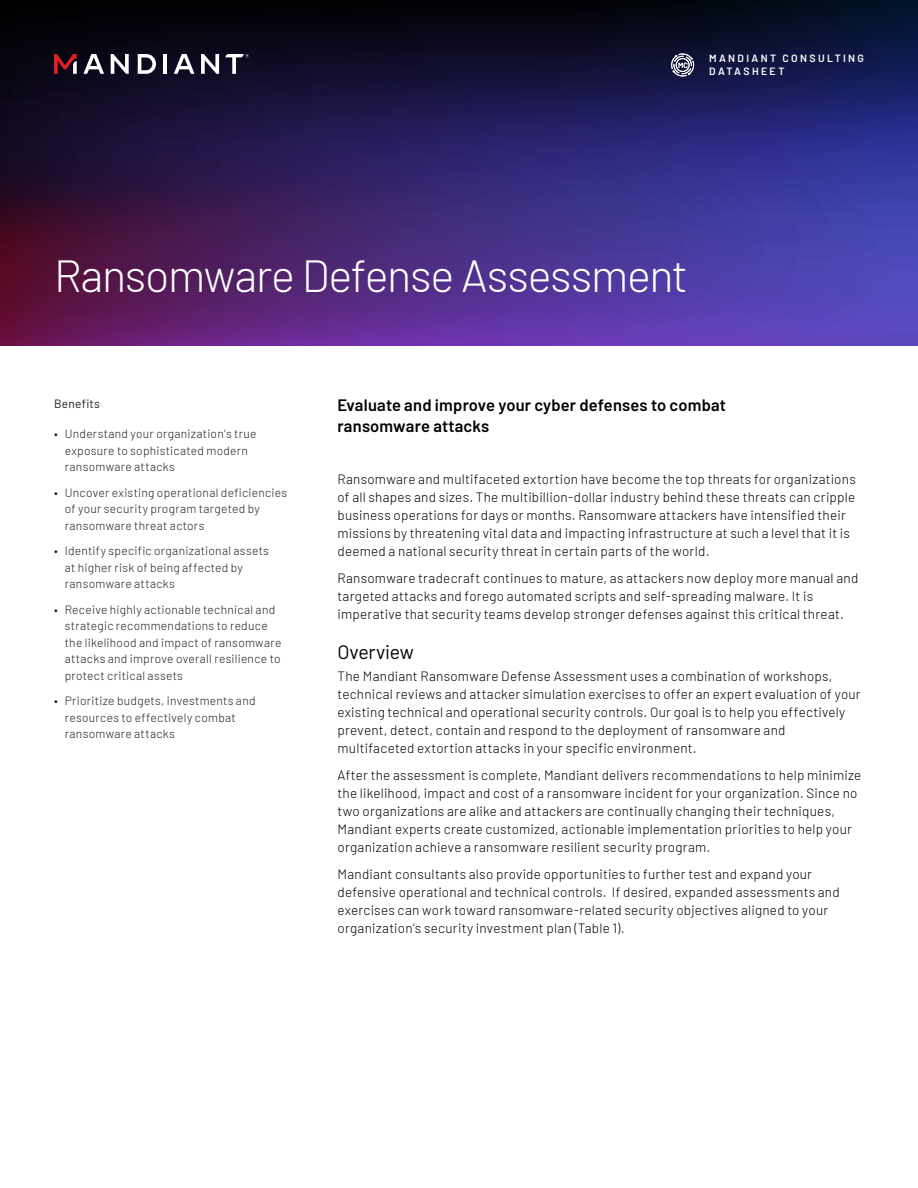
<style>
.page{position:relative;width:918px;height:1188px;background:#fff}
.page>*{position:absolute;margin:0;border:0;box-sizing:border-box;transform-origin:0 0}
.Headline{font:300 45px "Barlow";letter-spacing:-.025em;color:#fff}
.Subhead_L1{font:19.5px "Barlow";letter-spacing:-.015em;color:#000}
.Subtitle{font:600 16.5px/21px "Barlow";letter-spacing:.01em;color:#000}
.Body{font:300 13.5px/18px "Barlow";letter-spacing:.02em;color:#000}
.t1{font:300 12px/16.5px "Barlow";letter-spacing:.025em;color:#231f20}
.Sidebar_Headline{font:12px "Barlow";letter-spacing:.02em;color:#231f20}
.Running_Head_White{font:600 10.5px "Barlow";letter-spacing:.225em;color:#fff}
.t2{font:500 7.5px "Barlow";color:#fff}
.s1{font-weight:400}
</style>
<div class="page">
<svg style="left:0;top:0;width:918px;height:346px;background:#31205f"></svg>
<svg style="left:83px;top:54px;width:21px;height:20px"></svg>
<svg style="left:111px;top:54px;width:18px;height:20px"></svg>
<svg style="left:138px;top:54px;width:18px;height:20px"></svg>
<hr style="left:164px;top:54px;width:3px;height:20px;background:#fff">
<svg style="left:174px;top:54px;width:20px;height:20px"></svg>
<svg style="left:201px;top:54px;width:18px;height:20px"></svg>
<svg style="left:225px;top:54px;width:24px;height:20px"></svg>
<svg style="left:54px;top:54px;width:23px;height:20px"></svg>
<svg style="left:671px;top:54px;width:23px;height:22px"></svg>
<p class="t2" style="left:678px;top:60px;width:11px">MC</p>
<p class="Running_Head_White" style="left:709px;top:50px;width:156px">MANDIANT CONSULTING</p>
<p class="Running_Head_White" style="left:709px;top:63px;width:77px">DATASHEET</p>
<p class="Headline" style="left:54px;top:243px;width:636px">Ransomware Defense Assessment</p>
<p class="Sidebar_Headline" style="left:54px;top:395px;width:48px">Benefits</p>
<p class="t1" style="left:65px;top:425px;width:193px;text-indent:-11px"><span class="s1">•</span> Understand your organization’s true exposure to sophisticated modern ransomware attacks</p>
<p class="t1" style="left:65px;top:483px;width:224px;text-indent:-11px"><span class="s1">•</span> Uncover existing operational deficiencies of your security program targeted by ransomware threat actors</p>
<p class="t1" style="left:65px;top:542px;width:206px;text-indent:-11px"><span class="s1">•</span> Identify specific organizational assets at higher risk of being affected by ransomware attacks</p>
<p class="t1" style="left:65px;top:600px;width:218px;text-indent:-11px"><span class="s1">•</span> Receive highly actionable technical and strategic recommendations to reduce the likelihood and impact of ransomware attacks and improve overall resilience to protect critical assets</p>
<p class="t1" style="left:65px;top:692px;width:192px;text-indent:-11px"><span class="s1">•</span> Prioritize budgets, investments and resources to effectively combat ransomware attacks</p>
<p class="Subtitle" style="left:338px;top:394px;width:390px">Evaluate and improve your cyber defenses to combat ransomware attacks</p>
<p class="Body" style="left:338px;top:469px;width:520px">Ransomware and multifaceted extortion have become the top threats for organizations of all shapes and sizes. The multibillion-dollar industry behind these threats can cripple business operations for days or months. Ransomware attackers have intensified their missions by threatening vital data and impacting infrastructure at such a level that it is deemed a national security threat in certain parts of the world.</p>
<p class="Body" style="left:338px;top:568px;width:522px">Ransomware tradecraft continues to mature, as attackers now deploy more manual and targeted attacks and forego automated scripts and self-spreading malware. It is imperative that security teams develop stronger defenses against this critical threat.</p>
<p class="Subhead_L1" style="left:338px;top:638px;width:78px">Overview</p>
<p class="Body" style="left:338px;top:666px;width:525px">The Mandiant Ransomware Defense Assessment uses a combination of workshops, technical reviews and attacker simulation exercises to offer an expert evaluation of your existing technical and operational security controls. Our goal is to help you effectively prevent, detect, contain and respond to the deployment of ransomware and multifaceted extortion attacks in your specific environment.</p>
<p class="Body" style="left:338px;top:765px;width:525px">After the assessment is complete, Mandiant delivers recommendations to help minimize the likelihood, impact and cost of a ransomware incident for your organization. Since no two organizations are alike and attackers are continually changing their techniques, Mandiant experts create customized, actionable implementation priorities to help your organization achieve a ransomware resilient security program.</p>
<p class="Body" style="left:338px;top:864px;width:504px">Mandiant consultants also provide opportunities to further test and expand your defensive operational and technical controls. If desired, expanded assessments and exercises can work toward ransomware-related security objectives aligned to your organization’s security investment plan (Table 1).</p>
</div>
